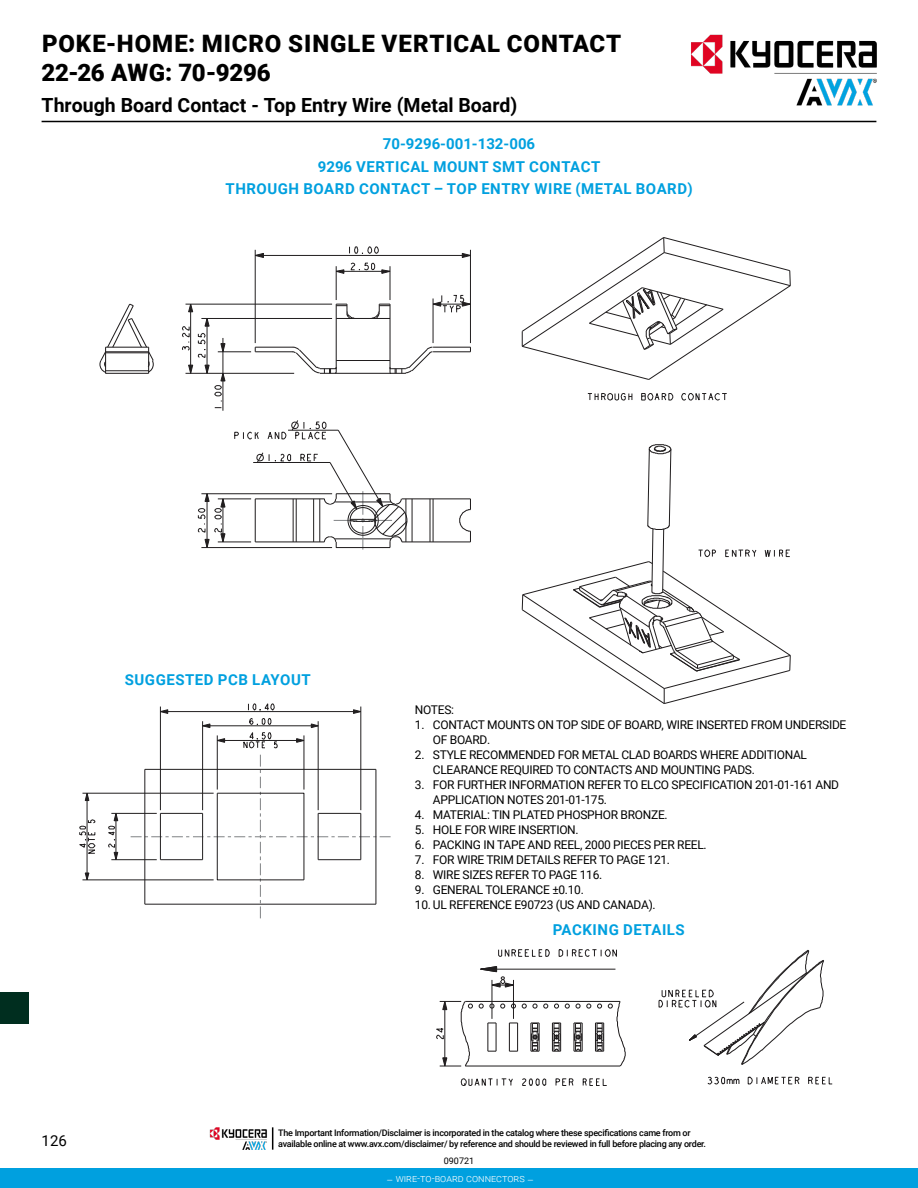
<style>
.page{position:relative;width:918px;height:1188px;background:#fff}
.page>*{position:absolute;margin:0;border:0;box-sizing:border-box;transform-origin:0 0}
.t1{font:900 24px/28.8px "Roboto";letter-spacing:.035em;color:#000}
.t2{font:700 19.5px "Roboto";color:#000}
.t3{font:700 15px/22.6px "Roboto";letter-spacing:.035em;color:#00a0df;text-align:center}
.t4{font:15px "Roboto";color:#000}
.t5{font:12px/15px "Roboto";letter-spacing:-.025em;color:#000}
.t6{font:300 10.5px "Roboto";color:#fff}
.t7{font:500 9px/10.8px "Roboto";letter-spacing:-.03em;color:#000}
.t8{font:9px "Roboto";color:#000}
</style>
<div class="page">
<hr style="left:42px;top:121px;width:834px;height:1px;background:#000">
<div style="left:0;top:992px;width:29px;height:31px;background:#002e1f"></div>
<svg style="left:498px;top:949px;width:52px;height:8px"></svg>
<svg style="left:559px;top:949px;width:58px;height:8px"></svg>
<svg style="left:461px;top:1078px;width:52px;height:8px"></svg>
<svg style="left:522px;top:1078px;width:24px;height:8px"></svg>
<svg style="left:556px;top:1078px;width:18px;height:8px"></svg>
<svg style="left:583px;top:1078px;width:24px;height:8px"></svg>
<svg style="left:708px;top:1077px;width:31px;height:8px"></svg>
<svg style="left:748px;top:1076px;width:52px;height:9px"></svg>
<svg style="left:808px;top:1077px;width:25px;height:8px"></svg>
<hr style="left:492px;top:980px;width:1px;height:39px;background:#211e1f">
<hr style="left:513px;top:980px;width:1px;height:39px;background:#211e1f">
<hr style="left:481px;top:969px;width:134px;height:1px;background:#211e1f">
<svg style="left:480px;top:966px;width:34px;height:22px"></svg>
<hr style="left:465px;top:1066px;width:155px;height:1px;background:#211e1f">
<hr style="left:465px;top:1001px;width:155px;height:1px;background:#211e1f">
<svg style="left:479px;top:1000px;width:147px;height:67px"></svg>
<svg style="left:436px;top:1000px;width:37px;height:67px"></svg>
<svg style="left:659px;top:949px;width:165px;height:116px"></svg>
<svg style="left:350px;top:263px;width:25px;height:8px"></svg>
<svg style="left:337px;top:269px;width:7px;height:5px"></svg>
<svg style="left:381px;top:269px;width:9px;height:5px"></svg>
<svg style="left:349px;top:246px;width:30px;height:8px"></svg>
<svg style="left:256px;top:253px;width:8px;height:5px"></svg>
<svg style="left:462px;top:253px;width:8px;height:5px"></svg>
<svg style="left:198px;top:333px;width:8px;height:25px"></svg>
<svg style="left:204px;top:319px;width:6px;height:8px"></svg>
<svg style="left:182px;top:326px;width:8px;height:25px"></svg>
<svg style="left:188px;top:365px;width:5px;height:8px"></svg>
<svg style="left:188px;top:305px;width:5px;height:7px"></svg>
<svg style="left:204px;top:365px;width:22px;height:43px"></svg>
<svg style="left:220px;top:343px;width:6px;height:9px"></svg>
<svg style="left:198px;top:494px;width:28px;height:53px"></svg>
<svg style="left:432px;top:295px;width:38px;height:18px"></svg>
<hr style="left:190px;top:304px;width:1px;height:69px;background:#211e1f">
<hr style="left:207px;top:318px;width:1px;height:55px;background:#211e1f">
<hr style="left:223px;top:338px;width:1px;height:73px;background:#211e1f">
<hr style="left:255px;top:250px;width:1px;height:93px;background:#211e1f">
<hr style="left:186px;top:373px;width:108px;height:1px;background:#211e1f">
<hr style="left:336px;top:266px;width:1px;height:34px;background:#211e1f">
<hr style="left:336px;top:360px;width:54px;height:1px;background:#211e1f">
<hr style="left:218px;top:352px;width:33px;height:1px;background:#211e1f">
<hr style="left:201px;top:318px;width:131px;height:1px;background:#211e1f">
<hr style="left:390px;top:266px;width:1px;height:34px;background:#211e1f">
<hr style="left:186px;top:304px;width:146px;height:1px;background:#211e1f">
<hr style="left:433px;top:304px;width:37px;height:1px;background:#211e1f">
<hr style="left:336px;top:271px;width:54px;height:1px;background:#211e1f">
<hr style="left:433px;top:298px;width:1px;height:45px;background:#211e1f">
<hr style="left:255px;top:255px;width:215px;height:1px;background:#211e1f">
<hr style="left:470px;top:250px;width:1px;height:93px;background:#211e1f">
<hr style="left:207px;top:494px;width:1px;height:54px;background:#211e1f">
<hr style="left:223px;top:499px;width:1px;height:43px;background:#211e1f">
<hr style="left:201px;top:547px;width:131px;height:1px;background:#211e1f">
<hr style="left:218px;top:542px;width:33px;height:1px;background:#211e1f">
<hr style="left:218px;top:499px;width:33px;height:1px;background:#211e1f">
<hr style="left:201px;top:493px;width:131px;height:1px;background:#211e1f">
<hr style="left:412px;top:499px;width:1px;height:43px;background:#211e1f">
<hr style="left:430px;top:499px;width:1px;height:43px;background:#211e1f">
<hr style="left:433px;top:499px;width:1px;height:43px;background:#211e1f">
<hr style="left:320px;top:373px;width:86px;height:1px;background:#211e1f">
<hr style="left:336px;top:304px;width:1px;height:68px;background:#211e1f">
<hr style="left:433px;top:351px;width:37px;height:1px;background:#211e1f">
<hr style="left:255px;top:351px;width:38px;height:1px;background:#211e1f">
<hr style="left:255px;top:347px;width:38px;height:1px;background:#211e1f">
<hr style="left:433px;top:347px;width:37px;height:1px;background:#211e1f">
<hr style="left:336px;top:318px;width:54px;height:1px;background:#211e1f">
<hr style="left:390px;top:304px;width:1px;height:68px;background:#211e1f">
<hr style="left:402px;top:541px;width:68px;height:1px;background:#211e1f">
<hr style="left:402px;top:498px;width:68px;height:1px;background:#211e1f">
<svg style="left:459px;top:499px;width:12px;height:43px"></svg>
<svg style="left:99px;top:303px;width:55px;height:71px"></svg>
<svg style="left:389px;top:346px;width:45px;height:28px"></svg>
<svg style="left:370px;top:304px;width:20px;height:16px"></svg>
<svg style="left:336px;top:304px;width:19px;height:16px"></svg>
<svg style="left:292px;top:346px;width:45px;height:28px"></svg>
<svg style="left:234px;top:420px;width:174px;height:130px"></svg>
<svg style="left:588px;top:393px;width:45px;height:8px"></svg>
<svg style="left:641px;top:393px;width:33px;height:8px"></svg>
<svg style="left:681px;top:393px;width:46px;height:8px"></svg>
<svg style="left:521px;top:237px;width:270px;height:143px"></svg>
<svg style="left:521px;top:444px;width:270px;height:260px"></svg>
<svg style="left:108px;top:814px;width:10px;height:45px"></svg>
<svg style="left:80px;top:819px;width:16px;height:35px"></svg>
<svg style="left:85px;top:794px;width:4px;height:7px"></svg>
<svg style="left:85px;top:873px;width:4px;height:7px"></svg>
<hr style="left:87px;top:793px;width:1px;height:87px;background:#211e1f">
<hr style="left:116px;top:813px;width:1px;height:47px;background:#211e1f">
<hr style="left:82px;top:880px;width:132px;height:1px;background:#211e1f">
<hr style="left:111px;top:859px;width:46px;height:1px;background:#211e1f">
<hr style="left:111px;top:813px;width:46px;height:1px;background:#211e1f">
<hr style="left:82px;top:793px;width:132px;height:1px;background:#211e1f">
<svg style="left:131px;top:703px;width:260px;height:215px"></svg>
<hr style="left:318px;top:813px;width:1px;height:47px;background:#211e1f">
<hr style="left:145px;top:769px;width:231px;height:1px;background:#211e1f">
<hr style="left:360px;top:813px;width:1px;height:47px;background:#211e1f">
<hr style="left:375px;top:769px;width:1px;height:135px;background:#211e1f">
<img style="left:669px;top:34px;width:208px;height:87px">
<div style="left:0;top:1169px;width:918px;height:19px;background:#00a0df"></div>
<img style="left:210px;top:1127px;width:57px;height:23px">
<svg style="left:272px;top:1127px;width:1px;height:23px"></svg>
<h1 class="t1" style="left:42px;top:28px;width:581px">POKE-HOME: MICRO SINGLE VERTICAL CONTACT<br>22-26 AWG: 70-9296</h1>
<h2 class="t2" style="left:42px;top:92px;width:477px">Through Board Contact - Top Entry Wire (Metal Board)</h2>
<p class="t3" style="left:226px;top:132px;width:469px">70-9296-001-132-006<br>9296 VERTICAL MOUNT SMT CONTACT<br>THROUGH BOARD CONTACT – TOP ENTRY WIRE (METAL BOARD)</p>
<p class="t3" style="left:125px;top:667px;width:187px">SUGGESTED PCB LAYOUT</p>
<p class="t5" style="left:415px;top:701px;width:41px">NOTES:</p>
<p class="t5" style="left:433px;top:716px;width:415px;text-indent:-18px">1. CONTACT MOUNTS ON TOP SIDE OF BOARD, WIRE INSERTED FROM UNDERSIDE<br>OF BOARD.</p>
<p class="t5" style="left:433px;top:746px;width:376px;text-indent:-18px">2. STYLE RECOMMENDED FOR METAL CLAD BOARDS WHERE ADDITIONAL<br>CLEARANCE REQUIRED TO CONTACTS AND MOUNTING PADS.</p>
<p class="t5" style="left:433px;top:776px;width:408px;text-indent:-18px">3. FOR FURTHER INFORMATION REFER TO ELCO SPECIFICATION 201-01-161 AND<br>APPLICATION NOTES 201-01-175.</p>
<p class="t5" style="left:415px;top:806px;width:254px">4. MATERIAL: TIN PLATED PHOSPHOR BRONZE.</p>
<p class="t5" style="left:415px;top:821px;width:165px">5. HOLE FOR WIRE INSERTION.</p>
<p class="t5" style="left:415px;top:836px;width:293px">6. PACKING IN TAPE AND REEL, 2000 PIECES PER REEL.</p>
<p class="t5" style="left:415px;top:851px;width:257px">7. FOR WIRE TRIM DETAILS REFER TO PAGE 121.</p>
<p class="t5" style="left:415px;top:866px;width:189px">8. WIRE SIZES REFER TO PAGE 116.</p>
<p class="t5" style="left:415px;top:881px;width:170px">9. GENERAL TOLERANCE ±0.10.</p>
<p class="t5" style="left:415px;top:896px;width:242px">10. UL REFERENCE E90723 (US AND CANADA).</p>
<p class="t3" style="left:553px;top:917px;width:134px">PACKING DETAILS</p>
<p class="t4" style="left:42px;top:1130px;width:27px">126</p>
<p class="t7" style="left:278px;top:1127px;width:429px">The Important Information/Disclaimer is incorporated in the catalog where these specifications came from or available online at www.avx.com/disclaimer/ by reference and should be reviewed in full before placing any order.</p>
<p class="t8" style="left:444px;top:1155px;width:32px">090721</p>
<p class="t6" style="left:386px;top:1171px;width:149px">– wire-to-board connectors –</p>
</div>
